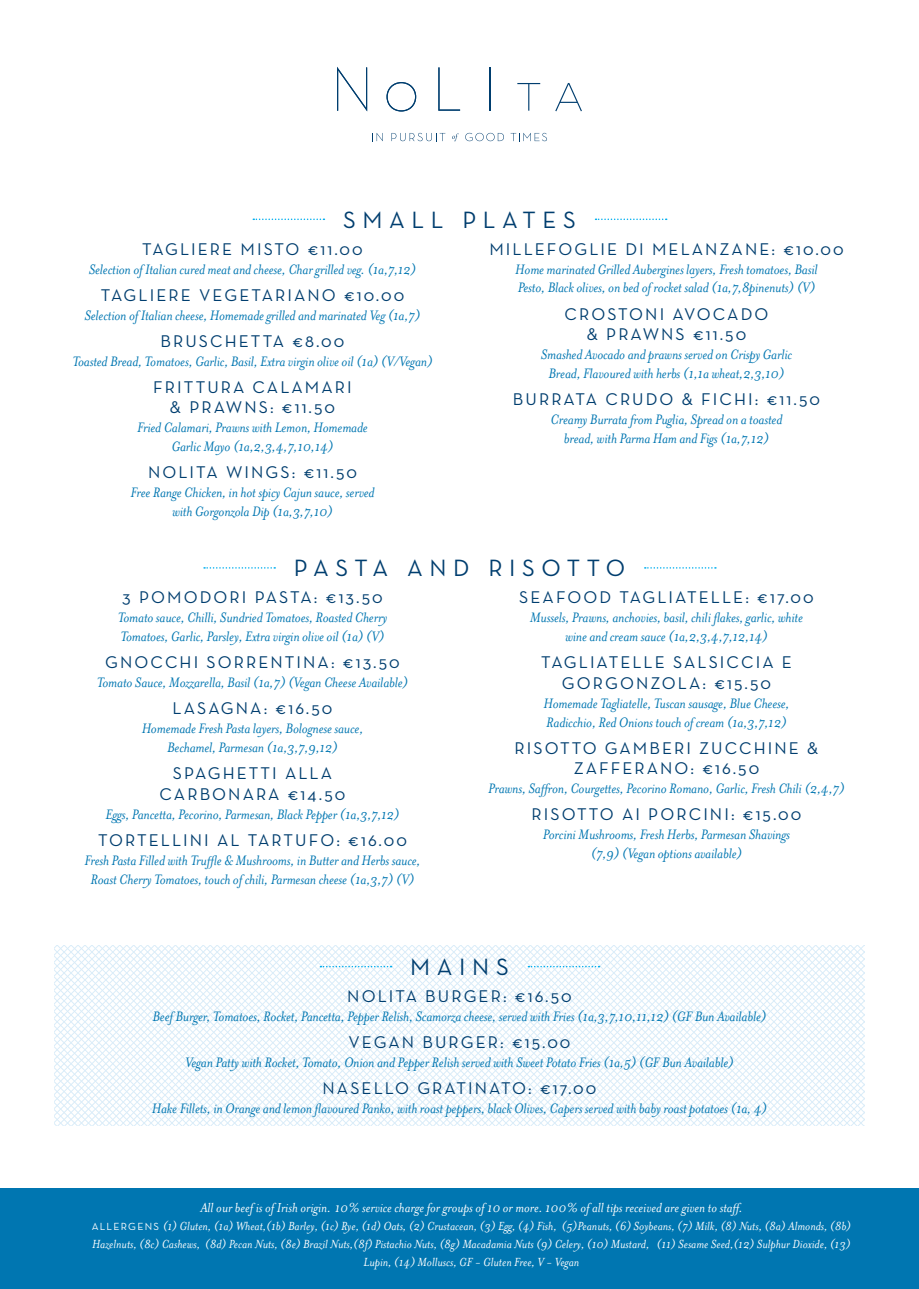
<style>
.page{position:relative;width:919px;height:1289px;background:#fff}
.page>*{position:absolute;margin:0;border:0;box-sizing:border-box;transform-origin:0 0}
.t1{font:24px "Neutra Text";letter-spacing:.275em;color:#003e6f}
.Dish{font:17.25px/20.7px "Neutra Text";letter-spacing:.12em;color:#003e6f;text-align:center}
.Desc{font:italic 15.75px/18.9px "Mrs Eaves OT";letter-spacing:-.01em;color:#0076b1;text-align:center}
.t2{font:italic 15px "Mrs Eaves OT";color:#fff}
.t3{font:italic 13.5px/18px "Mrs Eaves OT";color:#fff;text-align:center}
.s1{font-family:"Neutra Text";font-style:normal;font-size:10.5px}
</style>
<div class="page">
<svg style="left:386px;top:82px;width:30px;height:29px"></svg>
<hr style="left:489px;top:67px;width:1px;height:44px;background:#003e6f">
<svg style="left:337px;top:67px;width:30px;height:44px"></svg>
<svg style="left:517px;top:83px;width:23px;height:28px"></svg>
<svg style="left:555px;top:83px;width:27px;height:28px"></svg>
<svg style="left:438px;top:67px;width:22px;height:44px"></svg>
<svg style="left:372px;top:133px;width:11px;height:8px"></svg>
<svg style="left:391px;top:133px;width:54px;height:8px"></svg>
<svg style="left:452px;top:133px;width:6px;height:8px"></svg>
<svg style="left:465px;top:133px;width:39px;height:8px"></svg>
<svg style="left:510px;top:133px;width:37px;height:8px"></svg>
<div style="left:0;top:1188px;width:918px;height:100px;background:#0076b1"></div>
<svg style="left:253px;top:218px;width:71px;height:2px"></svg>
<svg style="left:595px;top:218px;width:71px;height:2px"></svg>
<svg style="left:204px;top:567px;width:71px;height:1px"></svg>
<svg style="left:644px;top:567px;width:71px;height:1px"></svg>
<svg style="left:808px;top:945px;width:56px;height:180px"></svg>
<svg style="left:391px;top:945px;width:410px;height:180px"></svg>
<svg style="left:55px;top:945px;width:336px;height:180px"></svg>
<svg style="left:528px;top:965px;width:71px;height:2px"></svg>
<p class="t1" style="left:343px;top:205px;width:234px">SMALL PLATES</p>
<p class="Dish" style="left:142px;top:238px;width:222px">TAGLIERE MISTO €11.00</p>
<p class="Desc" style="left:89px;top:259px;width:329px">Selection of Italian cured meat and cheese, Char grilled veg. (1a,7,12)</p>
<p class="Dish" style="left:101px;top:284px;width:305px">TAGLIERE VEGETARIANO €10.00</p>
<p class="Desc" style="left:84px;top:305px;width:337px">Selection of Italian cheese, Homemade grilled and marinated Veg (1a,7)</p>
<p class="Dish" style="left:161px;top:330px;width:185px">BRUSCHETTA €8.00</p>
<p class="Desc" style="left:72px;top:351px;width:362px">Toasted Bread, Tomatoes, Garlic, Basil, Extra virgin olive oil (1a) (V/Vegan)</p>
<p class="Dish" style="left:153px;top:376px;width:200px">FRITTURA CALAMARI &amp; PRAWNS: €11.50</p>
<p class="Desc" style="left:137px;top:418px;width:232px">Fried Calamari, Prawns with Lemon, Homemade<br>Garlic Mayo (1a,2,3,4,7,10,14)</p>
<p class="Dish" style="left:148px;top:462px;width:210px">NOLITA WINGS: €11.50</p>
<p class="Desc" style="left:130px;top:483px;width:246px">Free Range Chicken, in hot spicy Cajun sauce, served with Gorgonzola Dip (1a,3,7,10)</p>
<p class="Dish" style="left:489px;top:238px;width:356px">MILLEFOGLIE DI MELANZANE: €10.00</p>
<p class="Desc" style="left:515px;top:259px;width:304px;text-align:left">Home marinated Grilled Aubergines layers, Fresh tomatoes, Basil<br>Pesto, Black olives, on bed of rocket salad (1a,7,8pinenuts) (V)</p>
<p class="Dish" style="left:564px;top:303px;width:205px">CROSTONI AVOCADO &amp; PRAWNS €11.50</p>
<p class="Desc" style="left:540px;top:345px;width:253px">Smashed Avocado and prawns served on Crispy Garlic<br>Bread, Flavoured with herbs (1,1a wheat,2,3,10)</p>
<p class="Dish" style="left:513px;top:388px;width:308px">BURRATA CRUDO &amp; FICHI: €11.50</p>
<p class="Desc" style="left:550px;top:410px;width:233px">Creamy Burrata from Puglia, Spread on a toasted bread, with Parma Ham and Figs (1a,7,12)</p>
<p class="t1" style="left:294px;top:553px;width:333px">PASTA AND RISOTTO</p>
<p class="Dish" style="left:122px;top:586px;width:262px">3 POMODORI PASTA: €13.50</p>
<p class="Desc" style="left:118px;top:608px;width:271px;text-align:left">Tomato sauce, Chilli, Sundried Tomatoes, Roasted Cherry<br>Tomatoes, Garlic, Parsley, Extra virgin olive oil (1a) (V)</p>
<p class="Dish" style="left:105px;top:651px;width:296px">GNOCCHI SORRENTINA: €13.50</p>
<p class="Desc" style="left:97px;top:673px;width:313px">Tomato Sauce, Mozzarella, Basil (1a,7) (Vegan Cheese Available)</p>
<p class="Dish" style="left:173px;top:697px;width:161px">LASAGNA: €16.50</p>
<p class="Desc" style="left:142px;top:719px;width:223px">Homemade Fresh Pasta layers, Bolognese sauce,<br>Bechamel, Parmesan (1a,3,7,9,12)</p>
<p class="Dish" style="left:160px;top:762px;width:187px">SPAGHETTI ALLA<br>CARBONARA €14.50</p>
<p class="Desc" style="left:105px;top:804px;width:295px">Eggs, Pancetta, Pecorino, Parmesan, Black Pepper (1a,3,7,12)</p>
<p class="Dish" style="left:98px;top:829px;width:310px">TORTELLINI AL TARTUFO: €16.00</p>
<p class="Desc" style="left:84px;top:850px;width:337px">Fresh Pasta Filled with Truffle &amp; Mushrooms, in Butter and Herbs sauce,<br>Roast Cherry Tomatoes, touch of chili, Parmesan cheese (1a,3,7) (V)</p>
<p class="Dish" style="left:519px;top:586px;width:296px">SEAFOOD TAGLIATELLE: €17.00</p>
<p class="Desc" style="left:530px;top:608px;width:274px">Mussels, Prawns, anchovies, basil, chili flakes, garlic, white wine and cream sauce (1a,2,3,4,7,12,14)</p>
<p class="Dish" style="left:541px;top:651px;width:252px">TAGLIATELLE SALSICCIA E<br>GORGONZOLA: €15.50</p>
<p class="Desc" style="left:543px;top:693px;width:247px;text-align:left">Homemade Tagliatelle, Tuscan sausage, Blue Cheese,<br>Radicchio, Red Onions touch of cream (1a,3,7,12)</p>
<p class="Dish" style="left:514px;top:737px;width:305px">RISOTTO GAMBERI ZUCCHINE &amp;<br>ZAFFERANO: €16.50</p>
<p class="Desc" style="left:488px;top:779px;width:358px">Prawns, Saffron, Courgettes, Pecorino Romano, Garlic, Fresh Chili (2,4,7)</p>
<p class="Dish" style="left:531px;top:804px;width:271px">RISOTTO AI PORCINI: €15.00</p>
<p class="Desc" style="left:543px;top:825px;width:248px">Porcini Mushrooms, Fresh Herbs, Parmesan Shavings (7,9) (Vegan options available)</p>
<p class="t1" style="left:410px;top:952px;width:100px">MAINS</p>
<p class="Dish" style="left:347px;top:985px;width:226px">NOLITA BURGER: €16.50</p>
<p class="Desc" style="left:152px;top:1006px;width:615px">Beef Burger, Tomatoes, Rocket, Pancetta, Pepper Relish, Scamorza cheese, served with Fries (1a,3,7,10,11,12) (GF Bun Available)</p>
<p class="Dish" style="left:348px;top:1031px;width:223px">VEGAN BURGER: €15.00</p>
<p class="Desc" style="left:185px;top:1052px;width:550px">Vegan Patty with Rocket, Tomato, Onion and Pepper Relish served with Sweet Potato Fries (1a,5) (GF Bun Available)</p>
<p class="Dish" style="left:322px;top:1077px;width:275px">NASELLO GRATINATO: €17.00</p>
<p class="Desc" style="left:152px;top:1098px;width:616px">Hake Fillets, in Orange and lemon flavoured Panko, with roast peppers, black Olives, Capers served with baby roast potatoes (1a, 4)</p>
<p class="t2" style="left:200px;top:1199px;width:544px">All our beef is of Irish origin. 10% service charge for groups of 10 or more. 100% of all tips received are given to staff.</p>
<p class="t3" style="left:92px;top:1216px;width:760px"><span class="s1">ALLERGENS</span> (1) Gluten, (1a) Wheat,(1b) Barley, (1c) Rye, (1d) Oats, (2) Crustacean, (3) Egg, (4) Fish, (5)Peanuts, (6) Soybeans, (7) Milk, (8) Nuts, (8a) Almonds, (8b)<br>Hazelnuts, (8c) Cashews, (8d) Pecan Nuts, (8e) Brazil Nuts,(8f) Pistachio Nuts, (8g) Macadamia Nuts (9) Celery, (10) Mustard, (11) Sesame Seed,(12) Sulphur Dioxide, (13)<br>Lupin, (14) Molluscs, GF - Gluten Free, V - Vegan</p>
</div>
